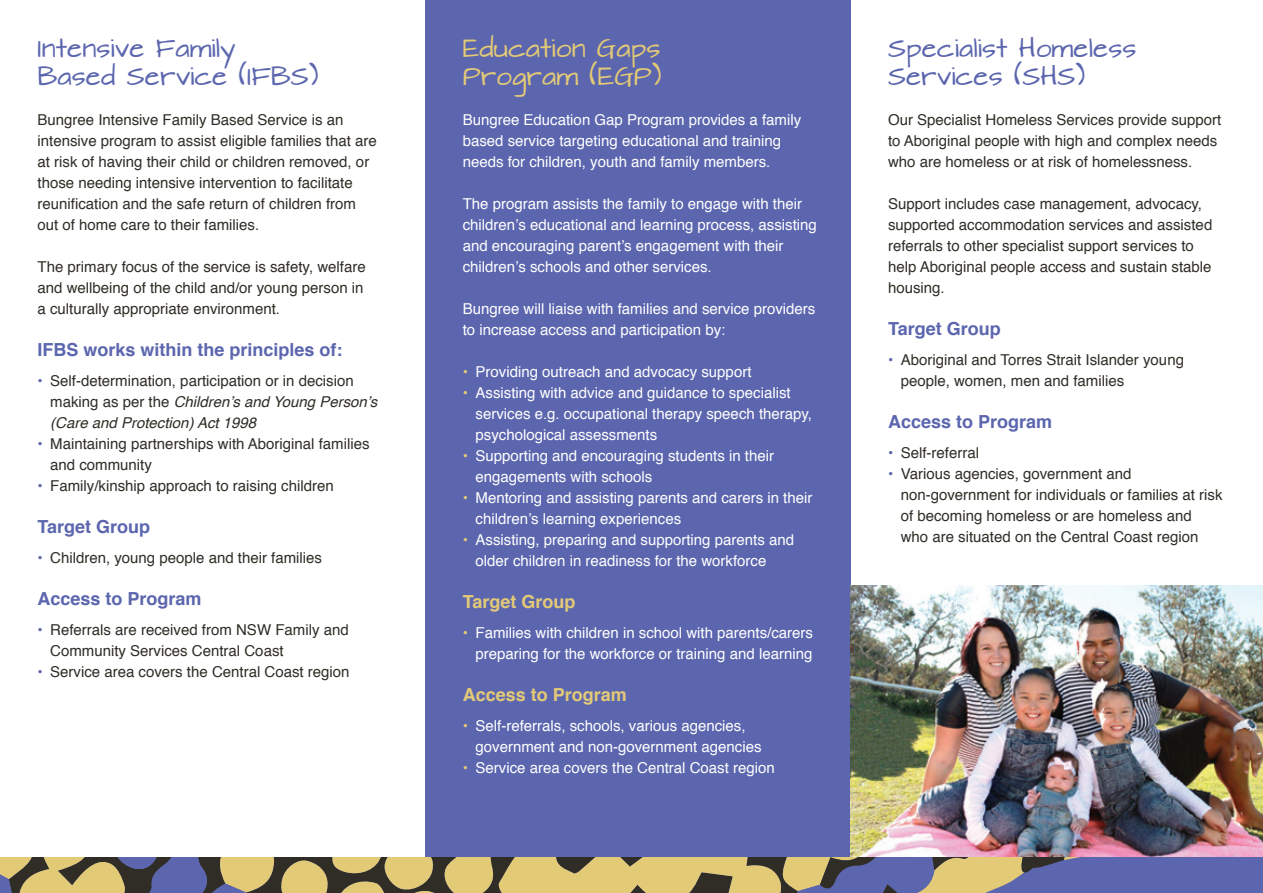
<style>
.page{position:relative;width:1263px;height:893px;background:#fff}
.page>*{position:absolute;margin:0;border:0;box-sizing:border-box;transform-origin:0 0}
.t1{font:22.5px/27.3px "Architects Daughter";color:#5c66ae}
.t2{font:22.5px/27.3px "Architects Daughter";color:#e3ca77}
.t3{font:700 18px "Helvetica";color:#5c66ae}
.t4{font:700 18px "Helvetica";color:#e3ca77}
.t5{font:15px/21px "Helvetica";color:#2f2d25}
.t6{font:15px/21px "Helvetica";color:#fff}
.s1{color:#5c66ae}
.s2{font-style:italic}
.s3{color:#e3ca77}
</style>
<div class="page">
<div style="left:425px;top:0;width:425px;height:865px;background:#5c66ae"></div>
<img style="left:850px;top:586px;width:413px;height:272px">
<svg style="left:0;top:858px;width:1263px;height:35px;background:#948b78"></svg>
<h1 class="t1" style="left:38px;top:36px;width:283px">Intensive Family<br>Based Service (IFBS)</h1>
<p class="t5" style="left:38px;top:110px;width:341px">Bungree Intensive Family Based Service is an intensive program to assist eligible families that are at risk of having their child or children removed, or those needing intensive intervention to facilitate reunification and the safe return of children from out of home care to their families.</p>
<p class="t5" style="left:38px;top:257px;width:330px">The primary focus of the service is safety, welfare and wellbeing of the child and/or young person in a culturally appropriate environment.</p>
<p class="t3" style="left:38px;top:336px;width:307px">IFBS works within the principles of:</p>
<p class="t5" style="left:50px;top:371px;width:329px;text-indent:-13px"><span class="s1">•</span> Self-determination, participation or in decision making as per the <span class="s2">Children’s and Young Person’s (Care and Protection) Act 1998</span></p>
<p class="t5" style="left:50px;top:434px;width:321px;text-indent:-13px"><span class="s1">•</span> Maintaining partnerships with Aboriginal families and community</p>
<p class="t5" style="left:38px;top:476px;width:298px"><span class="s1">•</span> Family/kinship approach to raising children</p>
<p class="t3" style="left:38px;top:513px;width:114px">Target Group</p>
<p class="t5" style="left:38px;top:548px;width:286px"><span class="s1">•</span> Children, young people and their families</p>
<p class="t3" style="left:38px;top:585px;width:166px">Access to Program</p>
<p class="t5" style="left:50px;top:620px;width:300px;text-indent:-13px"><span class="s1">•</span> Referrals are received from NSW Family and<br>Community Services Central Coast</p>
<p class="t5" style="left:38px;top:662px;width:314px"><span class="s1">•</span> Service area covers the Central Coast region</p>
<h1 class="t2" style="left:463px;top:36px;width:200px">Education Gaps<br>Program (EGP)</h1>
<h1 class="t1" style="left:888px;top:36px;width:250px">Specialist Homeless<br>Services (SHS)</h1>
<p class="t6" style="left:463px;top:110px;width:340px">Bungree Education Gap Program provides a family based service targeting educational and training needs for children, youth and family members.</p>
<p class="t6" style="left:463px;top:194px;width:356px">The program assists the family to engage with their children’s educational and learning process, assisting and encouraging parent’s engagement with their children’s schools and other services.</p>
<p class="t6" style="left:463px;top:299px;width:354px">Bungree will liaise with families and service providers to increase access and participation by:</p>
<p class="t6" style="left:463px;top:362px;width:290px"><span class="s3">•</span> Providing outreach and advocacy support</p>
<p class="t6" style="left:475px;top:383px;width:338px;text-indent:-13px"><span class="s3">•</span> Assisting with advice and guidance to specialist services e.g. occupational therapy speech therapy, psychological assessments</p>
<p class="t6" style="left:475px;top:446px;width:300px;text-indent:-13px"><span class="s3">•</span> Supporting and encouraging students in their engagements with schools</p>
<p class="t6" style="left:475px;top:488px;width:338px;text-indent:-13px"><span class="s3">•</span> Mentoring and assisting parents and carers in their children’s learning experiences</p>
<p class="t6" style="left:475px;top:530px;width:320px;text-indent:-13px"><span class="s3">•</span> Assisting, preparing and supporting parents and older children in readiness for the workforce</p>
<p class="t4" style="left:463px;top:588px;width:114px">Target Group</p>
<p class="t6" style="left:463px;top:623px;width:352px;text-align:right"><span class="s3">•</span> Families with children in school with parents/carers preparing for the workforce or training and learning</p>
<p class="t4" style="left:463px;top:681px;width:166px">Access to Program</p>
<p class="t6" style="left:475px;top:716px;width:287px;text-indent:-13px"><span class="s3">•</span> Self-referrals, schools, various agencies, government and non-government agencies</p>
<p class="t6" style="left:463px;top:758px;width:314px"><span class="s3">•</span> Service area covers the Central Coast region</p>
<p class="t5" style="left:888px;top:110px;width:335px">Our Specialist Homeless Services provide support to Aboriginal people with high and complex needs who are homeless or at risk of homelessness.</p>
<p class="t5" style="left:888px;top:194px;width:326px">Support includes case management, advocacy, supported accommodation services and assisted referrals to other specialist support services to help Aboriginal people access and sustain stable housing.</p>
<p class="t3" style="left:888px;top:315px;width:114px">Target Group</p>
<p class="t5" style="left:901px;top:350px;width:285px;text-indent:-13px"><span class="s1">•</span> Aboriginal and Torres Strait Islander young people, women, men and families</p>
<p class="t3" style="left:888px;top:408px;width:166px">Access to Program</p>
<p class="t5" style="left:888px;top:443px;width:93px"><span class="s1">•</span> Self-referral</p>
<p class="t5" style="left:901px;top:464px;width:323px;text-indent:-13px"><span class="s1">•</span> Various agencies, government and non-government for individuals or families at risk of becoming homeless or are homeless and who are situated on the Central Coast region</p>
</div>
